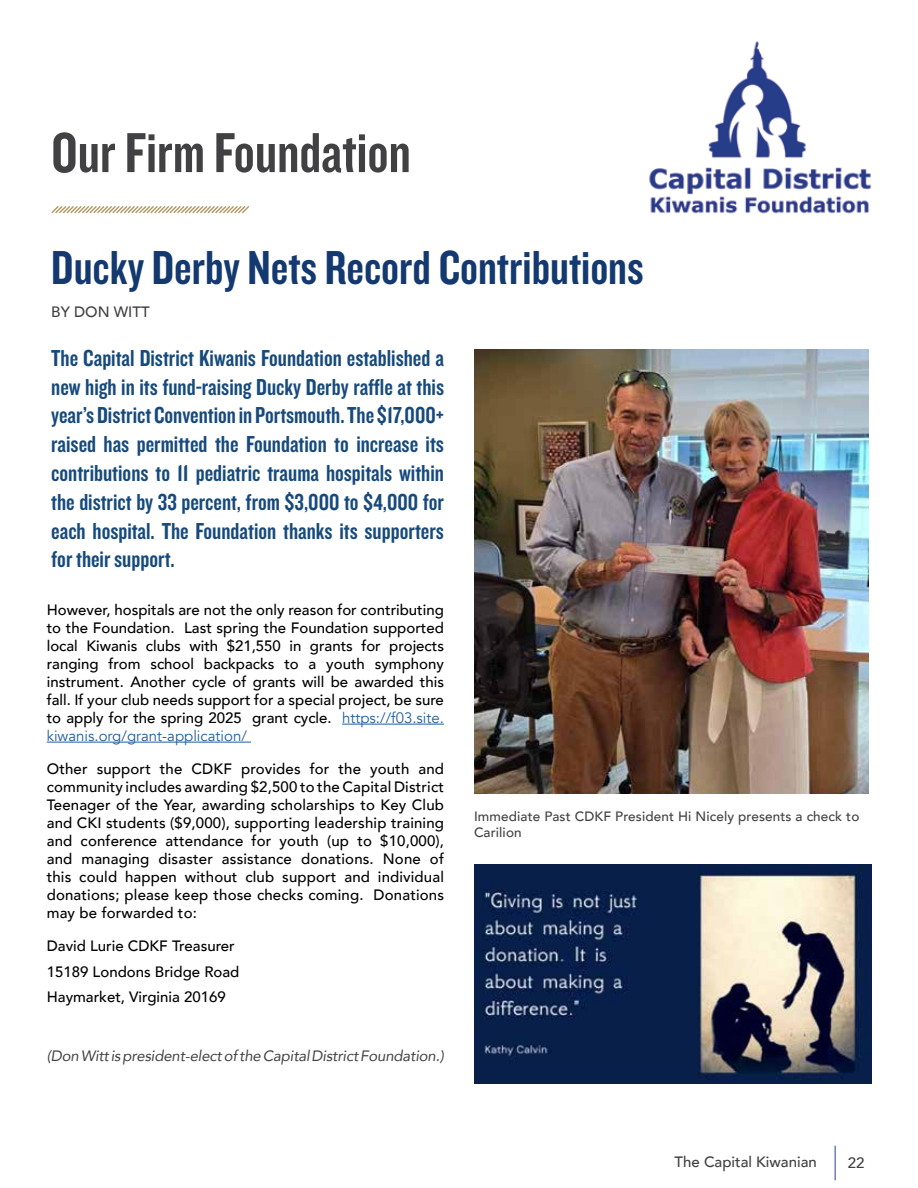
<style>
.page{position:relative;width:918px;height:1188px;background:#fff}
.page>*{position:absolute;margin:0;border:0;box-sizing:border-box;transform-origin:0 0}
.t1{font:58.5px "Knockout HTF49 Liteweight";color:#414042}
.t2{font:49.5px "Knockout HTF49 Liteweight";color:#133970}
.t3{font:24px/28.8px "Knockout HTF49 Liteweight";color:#174a7c;text-align:justify}
.t4{font:500 15px/18px "Avenir";color:#000;text-align:justify}
.t5{font:italic 15px "Avenir";letter-spacing:-.01em;color:#414042}
.t6{font:500 15px "Avenir";color:#414042}
.t7{font:500 13.5px/16.2px "Avenir";letter-spacing:.01em;color:#414042}
.s1{font-weight:400;color:#215e9e}
</style>
<div class="page">
<svg style="left:51px;top:206px;width:199px;height:8px"></svg>
<img style="left:474px;top:864px;width:398px;height:220px">
<img style="left:474px;top:350px;width:395px;height:444px">
<img style="left:649px;top:41px;width:222px;height:173px">
<hr style="left:342px;top:724px;width:102px;height:1px;background:#215e9e">
<hr style="left:47px;top:742px;width:204px;height:1px;background:#215e9e">
<hr style="left:835px;top:1146px;width:1px;height:34px;background:#25408f">
<h1 class="t1" style="left:51px;top:123px;width:361px">Our Firm Foundation</h1>
<h2 class="t2" style="left:51px;top:242px;width:594px">Ducky Derby Nets Record Contributions</h2>
<p class="t6" style="left:51px;top:299px;width:100px">BY DON WITT</p>
<p class="t3" style="left:51px;top:344px;width:394px">The Capital District Kiwanis Foundation established a new high in its fund-raising Ducky Derby raffle at this year’s District Convention in Portsmouth. The $17,000+ raised has permitted the Foundation to increase its contributions to 11 pediatric trauma hospitals within the district by 33 percent, from $3,000 to $4,000 for each hospital. The Foundation thanks its supporters for their support.</p>
<p class="t4" style="left:47px;top:600px;width:399px">However, hospitals are not the only reason for contributing to the Foundation. Last spring the Foundation supported local Kiwanis clubs with $21,550 in grants for projects ranging from school backpacks to a youth symphony instrument. Another cycle of grants will be awarded this fall. If your club needs support for a special project, be sure to apply for the spring 2025 grant cycle. <span class="s1">https://f03.site. kiwanis.org/grant-application/</span></p>
<p class="t4" style="left:47px;top:759px;width:399px">Other support the CDKF provides for the youth and community includes awarding $2,500 to the Capital District Teenager of the Year, awarding scholarships to Key Club and CKI students ($9,000), supporting leadership training and conference attendance for youth (up to $10,000), and managing disaster assistance donations. None of this could happen without club support and individual donations; please keep those checks coming. Donations may be forwarded to:</p>
<p class="t4" style="left:47px;top:932px;width:194px;line-height:25.5px;text-align:left">David Lurie CDKF Treasurer<br>15189 Londons Bridge Road<br>Haymarket, Virginia 20169</p>
<p class="t5" style="left:47px;top:1046px;width:399px">(Don Witt is president-elect of the Capital District Foundation.)</p>
<p class="t7" style="left:474px;top:807px;width:387px">Immediate Past CDKF President Hi Nicely presents a check to<br>Carilion</p>
<p class="t6" style="left:675px;top:1149px;width:144px">The Capital Kiwanian</p>
<p class="t6" style="left:848px;top:1149px;width:18px">22</p>
</div>
